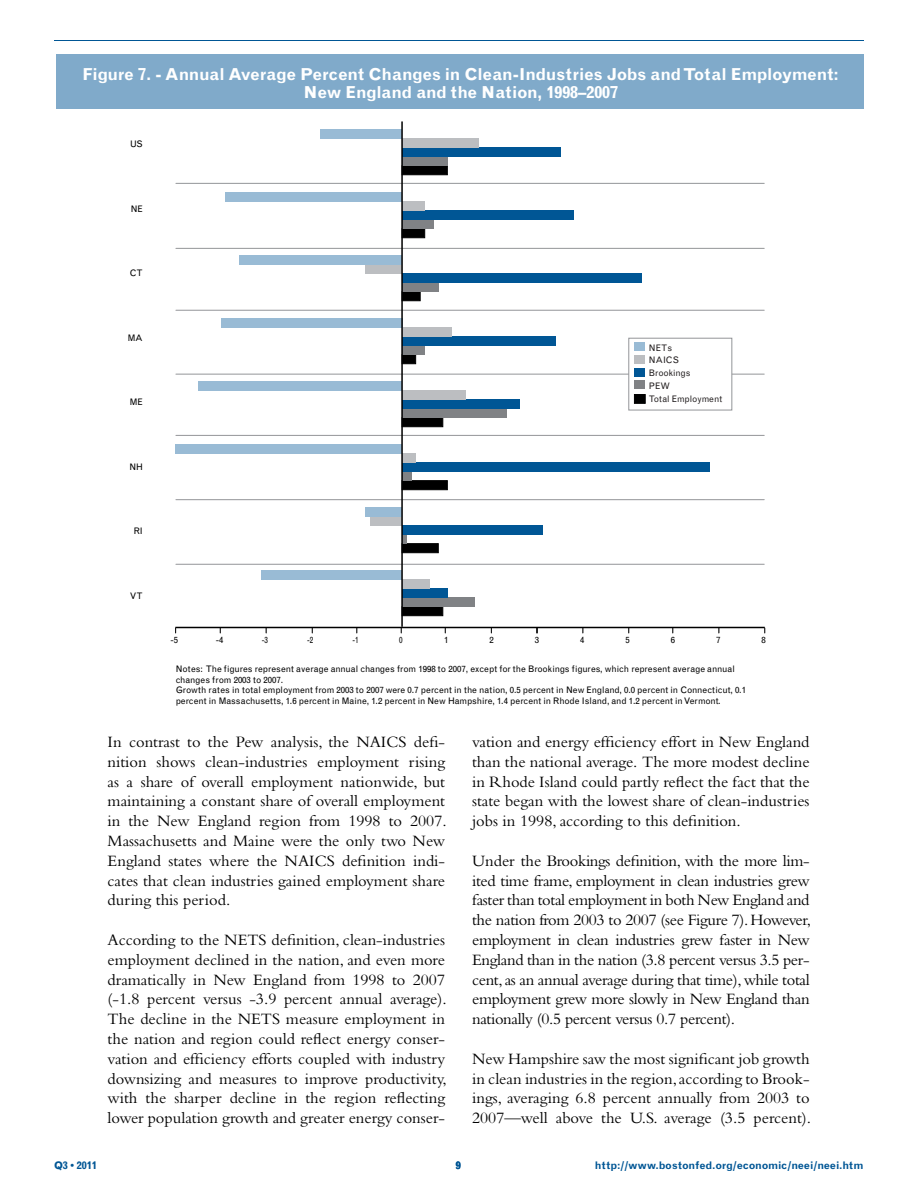
<style>
.page{position:relative;width:918px;height:1188px;background:#fff}
.page>*{position:absolute;margin:0;border:0;box-sizing:border-box;transform-origin:0 0}
.t1{font:16.5px/19.8px "Bembo";color:#000;text-align:justify}
.t2{font:700 16.5px/18px "Grotesque";letter-spacing:-.005em;color:#fff;text-align:center}
.t3{font:700 10.5px "Grotesque";letter-spacing:-.01em;color:#005695}
.t4{font:9px/10.5px "Grotesque";color:#000}
.t5{font:9px/12.8px "Grotesque";letter-spacing:-.005em;color:#231f20}
.t6{font:9px "Grotesque";color:#000;scale:.8 1}
</style>
<div class="page">
<hr style="left:54px;top:40px;width:810px;height:1px;background:#005695">
<div style="left:56px;top:54px;width:808px;height:55px;background:#80aaca"></div>
<hr style="left:175px;top:627px;width:590px;height:1px;background:#000">
<hr style="left:176px;top:183px;width:588px;height:1px;background:#939598">
<hr style="left:176px;top:248px;width:588px;height:1px;background:#939598">
<hr style="left:176px;top:310px;width:588px;height:1px;background:#939598">
<hr style="left:176px;top:374px;width:588px;height:1px;background:#939598">
<hr style="left:176px;top:435px;width:588px;height:1px;background:#939598">
<hr style="left:176px;top:499px;width:588px;height:1px;background:#939598">
<hr style="left:176px;top:564px;width:588px;height:1px;background:#939598">
<div style="left:628px;top:338px;width:104px;height:72px;background:#fff;border:1px solid #939598"></div>
<div style="left:634px;top:355px;width:11px;height:9px;background:#bcbec1"></div>
<div style="left:634px;top:342px;width:11px;height:9px;background:#99bbd5"></div>
<div style="left:634px;top:380px;width:11px;height:9px;background:#808285"></div>
<div style="left:634px;top:394px;width:12px;height:10px;background:#000;border:1px solid #000"></div>
<div style="left:634px;top:368px;width:11px;height:9px;background:#005695"></div>
<div style="left:402px;top:165px;width:46px;height:10px;background:#000;border:1px solid #000"></div>
<div style="left:402px;top:228px;width:23px;height:10px;background:#000;border:1px solid #000"></div>
<div style="left:402px;top:291px;width:19px;height:10px;background:#000;border:1px solid #000"></div>
<div style="left:402px;top:354px;width:14px;height:10px;background:#000;border:1px solid #000"></div>
<div style="left:402px;top:417px;width:41px;height:10px;background:#000;border:1px solid #000"></div>
<div style="left:402px;top:480px;width:46px;height:10px;background:#000;border:1px solid #000"></div>
<div style="left:402px;top:543px;width:37px;height:10px;background:#000;border:1px solid #000"></div>
<div style="left:402px;top:606px;width:41px;height:10px;background:#000;border:1px solid #000"></div>
<div style="left:402px;top:157px;width:45px;height:9px;background:#808285"></div>
<div style="left:402px;top:220px;width:32px;height:9px;background:#808285"></div>
<div style="left:402px;top:283px;width:36px;height:9px;background:#808285"></div>
<div style="left:402px;top:346px;width:23px;height:9px;background:#808285"></div>
<div style="left:402px;top:409px;width:104px;height:9px;background:#808285"></div>
<div style="left:402px;top:472px;width:9px;height:9px;background:#808285"></div>
<div style="left:402px;top:535px;width:5px;height:9px;background:#808285"></div>
<div style="left:402px;top:598px;width:72px;height:9px;background:#808285"></div>
<div style="left:402px;top:148px;width:158px;height:9px;background:#005695"></div>
<div style="left:402px;top:211px;width:172px;height:9px;background:#005695"></div>
<div style="left:402px;top:274px;width:240px;height:9px;background:#005695"></div>
<div style="left:402px;top:337px;width:154px;height:9px;background:#005695"></div>
<div style="left:402px;top:400px;width:118px;height:9px;background:#005695"></div>
<div style="left:402px;top:463px;width:308px;height:9px;background:#005695"></div>
<div style="left:402px;top:525px;width:140px;height:10px;background:#005695"></div>
<div style="left:402px;top:588px;width:45px;height:10px;background:#005695"></div>
<div style="left:402px;top:138px;width:77px;height:10px;background:#bcbec1"></div>
<div style="left:402px;top:201px;width:23px;height:10px;background:#bcbec1"></div>
<div style="left:366px;top:264px;width:36px;height:10px;background:#bcbec1"></div>
<div style="left:402px;top:327px;width:50px;height:10px;background:#bcbec1"></div>
<div style="left:402px;top:390px;width:63px;height:10px;background:#bcbec1"></div>
<div style="left:402px;top:453px;width:14px;height:10px;background:#bcbec1"></div>
<div style="left:370px;top:516px;width:32px;height:9px;background:#bcbec1"></div>
<div style="left:402px;top:579px;width:27px;height:9px;background:#bcbec1"></div>
<div style="left:321px;top:129px;width:81px;height:9px;background:#99bbd5"></div>
<div style="left:226px;top:192px;width:176px;height:9px;background:#99bbd5"></div>
<div style="left:239px;top:255px;width:163px;height:9px;background:#99bbd5"></div>
<div style="left:221px;top:318px;width:181px;height:9px;background:#99bbd5"></div>
<div style="left:198px;top:381px;width:204px;height:9px;background:#99bbd5"></div>
<div style="left:176px;top:444px;width:226px;height:9px;background:#99bbd5"></div>
<div style="left:366px;top:507px;width:36px;height:9px;background:#99bbd5"></div>
<div style="left:262px;top:570px;width:140px;height:9px;background:#99bbd5"></div>
<hr style="left:401px;top:121px;width:2px;height:506px;background:#000">
<p class="t2" style="left:83px;top:66px;width:758px">Figure 7. - Annual Average Percent Changes in Clean-Industries Jobs and Total Employment:<br>New England and the Nation, 1998–2007</p>
<p class="t4" style="left:130px;top:139px;width:14px">US</p>
<p class="t4" style="left:131px;top:203px;width:14px">NE</p>
<p class="t4" style="left:130px;top:268px;width:15px">CT</p>
<p class="t4" style="left:128px;top:332px;width:17px">MA</p>
<p class="t4" style="left:130px;top:397px;width:15px">ME</p>
<p class="t4" style="left:129px;top:461px;width:15px">NH</p>
<p class="t4" style="left:134px;top:526px;width:11px">RI</p>
<p class="t4" style="left:130px;top:590px;width:15px">VT</p>
<p class="t5" style="left:649px;top:341px;width:75px">NETs<br>NAICS<br>Brookings<br>PEW<br>Total Employment</p>
<p class="t4" style="left:171px;top:635px;width:9px">-5</p>
<p class="t4" style="left:216px;top:635px;width:9px">-4</p>
<p class="t6" style="left:262px;top:634px;width:9px">-3</p>
<p class="t6" style="left:307px;top:634px;width:9px">-2</p>
<p class="t6" style="left:353px;top:634px;width:9px">-1</p>
<p class="t6" style="left:399px;top:634px;width:6px">0</p>
<p class="t4" style="left:444px;top:635px;width:6px">1</p>
<p class="t4" style="left:716px;top:635px;width:6px">7</p>
<p class="t4" style="left:490px;top:635px;width:6px">2</p>
<p class="t4" style="left:761px;top:635px;width:6px">8</p>
<p class="t4" style="left:535px;top:635px;width:6px">3</p>
<p class="t4" style="left:625px;top:635px;width:6px">5</p>
<p class="t4" style="left:580px;top:635px;width:6px">4</p>
<p class="t4" style="left:671px;top:635px;width:6px">6</p>
<p class="t4" style="left:176px;top:664px;width:572px">Notes: The figures represent average annual changes from 1998 to 2007, except for the Brookings figures, which represent average annual changes from 2003 to 2007.<br>Growth rates in total employment from 2003 to 2007 were 0.7 percent in the nation, 0.5 percent in New England, 0.0 percent in Connecticut, 0.1 percent in Massachusetts, 1.6 percent in Maine, 1.2 percent in New Hampshire, 1.4 percent in Rhode Island, and 1.2 percent in Vermont.</p>
<p class="t1" style="left:108px;top:732px;width:341px">In contrast to the Pew analysis, the NAICS defi&shy;nition shows clean-industries employment rising as a share of overall employment nationwide, but maintaining a constant share of overall employment in the New England region from 1998 to 2007.<br>Massachusetts and Maine were the only two New England states where the NAICS definition indi&shy;cates that clean industries gained employment share during this period.</p>
<p class="t1" style="left:108px;top:930px;width:341px">According to the NETS definition, clean-industries employment declined in the nation, and even more dramatically in New England from 1998 to 2007 (-1.8 percent versus -3.9 percent annual average).<br>The decline in the NETS measure employment in the nation and region could reflect energy conser&shy;vation and efficiency efforts coupled with industry downsizing and measures to improve productivity, with the sharper decline in the region reflecting lower population growth and greater energy conser-</p>
<p class="t1" style="left:472px;top:732px;width:339px">vation and energy efficiency effort in New England than the national average. The more modest decline in Rhode Island could partly reflect the fact that the state began with the lowest share of clean-industries jobs in 1998, according to this definition.</p>
<p class="t1" style="left:472px;top:850px;width:341px">Under the Brookings definition, with the more lim&shy;ited time frame, employment in clean industries grew faster than total employment in both New England and the nation from 2003 to 2007 (see Figure 7). However, employment in clean industries grew faster in New England than in the nation (3.8 percent versus 3.5 per&shy;cent, as an annual average during that time), while total employment grew more slowly in New England than nationally (0.5 percent versus 0.7 percent).</p>
<p class="t1" style="left:472px;top:1048px;width:341px">New Hampshire saw the most significant job growth in clean industries in the region, according to Brook&shy;ings, averaging 6.8 percent annually from 2003 to 2007—well above the U.S. average (3.5 percent).</p>
<p class="t3" style="left:54px;top:1159px;width:44px">Q3 • 2011</p>
<p class="t3" style="left:595px;top:1159px;width:270px">http://www.bostonfed.org/economic/neei/neei.htm</p>
<p class="t3" style="left:456px;top:1159px;width:7px">9</p>
</div>
